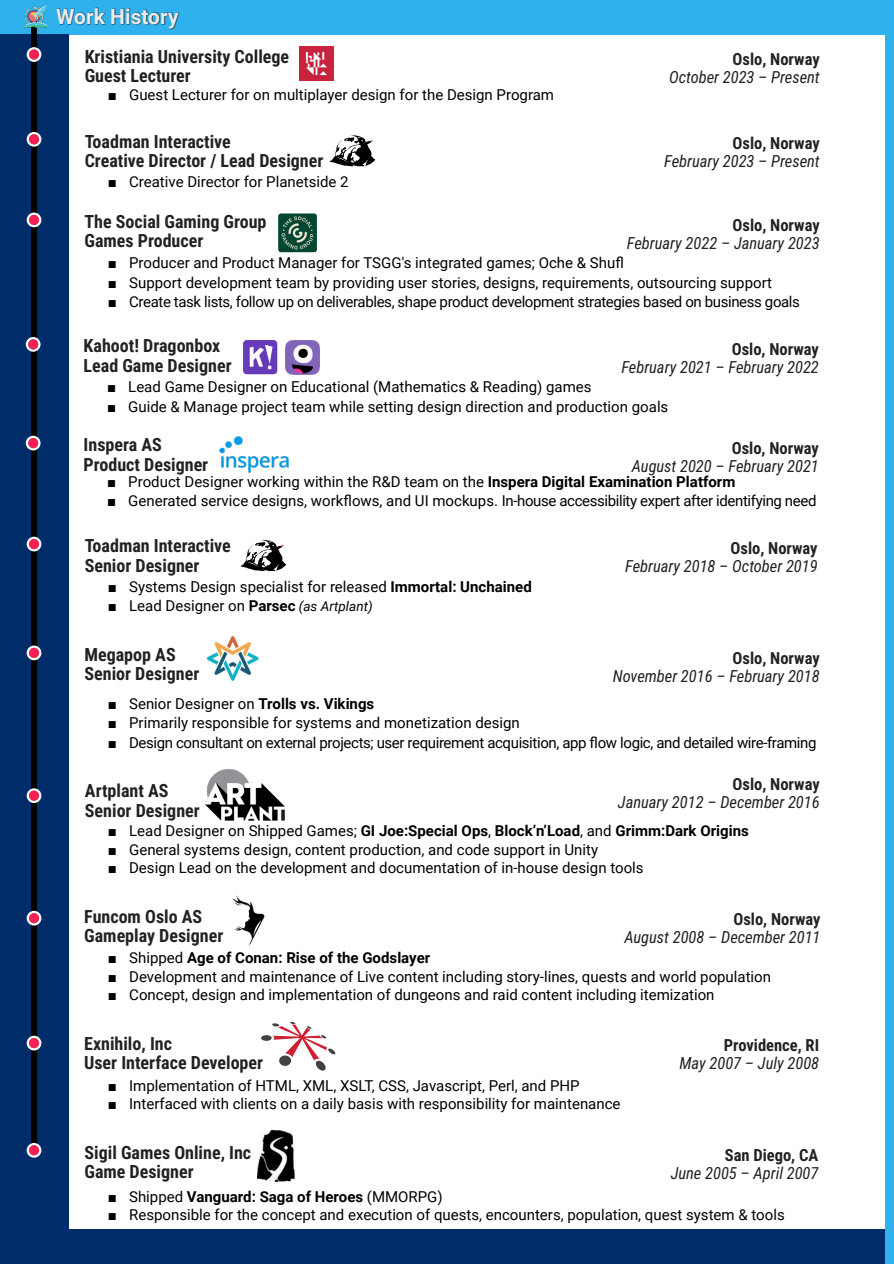
<style>
.page{position:relative;width:894px;height:1264px;background:#fff}
.page>*{position:absolute;margin:0;border:0;box-sizing:border-box;transform-origin:0 0}
.t1{font:700 21px "Roboto";color:#ebebeb}
.t2{font:700 18px/19.5px "Roboto Condensed";color:#222}
.t3{font:italic 16.5px "Roboto Condensed";color:#222}
.t4{font:700 16.5px "Roboto Condensed";color:#222}
.t5{font:15px "Roboto";color:#000}
.t6{font:15px "Roboto";letter-spacing:-.025em;color:#000}
.t7{font:700 15px "Roboto";color:#000}
.s1{font-family:"Arial"}
.s2{font-weight:700}
.s3{font-style:italic;font-size:13.5px}
.s4{font-family:"Arial";font-weight:400}
.s5{font-weight:400}
</style>
<div class="page">
<div style="left:0;top:0;width:893px;height:34px;background:#2fb1ee"></div>
<div style="left:0;top:34px;width:68px;height:1195px;background:#002d6a"></div>
<div style="left:31px;top:16px;width:6px;height:1134px;background:#000"></div>
<div style="left:0;top:1229px;width:893px;height:34px;background:#002d6a"></div>
<div style="left:884px;top:0;width:9px;height:1263px;background:#2fb1ee"></div>
<svg style="left:240px;top:539px;width:46px;height:32px"></svg>
<svg style="left:27px;top:536px;width:14px;height:15px"></svg>
<svg style="left:329px;top:135px;width:46px;height:31px"></svg>
<svg style="left:27px;top:132px;width:14px;height:15px"></svg>
<img style="left:300px;top:46px;width:33px;height:34px">
<svg style="left:27px;top:47px;width:14px;height:15px"></svg>
<img style="left:206px;top:636px;width:53px;height:45px">
<svg style="left:27px;top:645px;width:14px;height:15px"></svg>
<img style="left:219px;top:436px;width:70px;height:37px">
<svg style="left:26px;top:435px;width:15px;height:15px"></svg>
<img style="left:285px;top:340px;width:34px;height:34px">
<div style="left:243px;top:340px;width:34px;height:34px;background:#673ab7;border-radius:4px"></div>
<svg style="left:249px;top:345px;width:23px;height:24px"></svg>
<svg style="left:26px;top:337px;width:15px;height:15px"></svg>
<img style="left:278px;top:213px;width:39px;height:39px;border-radius:3px">
<svg style="left:27px;top:212px;width:14px;height:15px"></svg>
<img style="left:205px;top:769px;width:79px;height:51px">
<svg style="left:27px;top:788px;width:14px;height:15px"></svg>
<img style="left:233px;top:895px;width:32px;height:50px">
<svg style="left:27px;top:910px;width:14px;height:15px"></svg>
<div style="left:261px;top:1035px;width:11px;height:5px;background:#414142;border-radius:50%"></div>
<svg style="left:272px;top:1021px;width:63px;height:50px"></svg>
<svg style="left:27px;top:1035px;width:14px;height:15px"></svg>
<img style="left:257px;top:1130px;width:38px;height:51px">
<svg style="left:27px;top:1143px;width:14px;height:14px"></svg>
<img style="left:56px;top:8px;width:124px;height:22px">
<img style="left:24px;top:4px;width:25px;height:25px">
<h1 class="t1" style="left:56px;top:8px;width:124px">Work History</h1>
<p class="t2" style="left:85px;top:49px;width:206px">Kristiania University College<br>Guest Lecturer</p>
<p class="t5" style="left:108px;top:89px;width:447px"><span class="s1">■</span> Guest Lecturer for on multiplayer design for the Design Program</p>
<p class="t2" style="left:85px;top:133px;width:240px">Toadman Interactive<br>Creative Director / Lead Designer</p>
<p class="t5" style="left:108px;top:175px;width:242px"><span class="s1">■</span> Creative Director for Planetside 2</p>
<p class="t2" style="left:84px;top:213px;width:183px">The Social Gaming Group<br>Games Producer</p>
<p class="t4" style="left:732px;top:52px;width:89px">Oslo, Norway</p>
<p class="t3" style="left:669px;top:70px;width:152px">October 2023 – Present</p>
<p class="t4" style="left:732px;top:137px;width:89px">Oslo, Norway</p>
<p class="t3" style="left:664px;top:155px;width:157px">February 2023 – Present</p>
<p class="t4" style="left:732px;top:218px;width:89px">Oslo, Norway</p>
<p class="t3" style="left:626px;top:236px;width:194px">February 2022 – January 2023</p>
<p class="t5" style="left:108px;top:257px;width:517px"><span class="s1">■</span> Producer and Product Manager for TSGG's integrated games; Oche &amp; Shufl</p>
<p class="t5" style="left:108px;top:276px;width:665px"><span class="s1">■</span> Support development team by providing user stories, designs, requirements, outsourcing support</p>
<p class="t6" style="left:108px;top:296px;width:693px"><span class="s1">■</span> Create task lists, follow up on deliverables, shape product development strategies based on business goals</p>
<p class="t2" style="left:84px;top:338px;width:149px">Kahoot! Dragonbox<br>Lead Game Designer</p>
<p class="t4" style="left:731px;top:343px;width:89px">Oslo, Norway</p>
<p class="t3" style="left:621px;top:361px;width:199px">February 2021 – February 2022</p>
<p class="t5" style="left:107px;top:381px;width:486px"><span class="s1">■</span> Lead Game Designer on Educational (Mathematics &amp; Reading) games</p>
<p class="t5" style="left:107px;top:400px;width:562px"><span class="s1">■</span> Guide &amp; Manage project team while setting design direction and production goals</p>
<p class="t2" style="left:84px;top:436px;width:126px">Inspera AS<br>Product Designer</p>
<p class="t4" style="left:731px;top:441px;width:89px">Oslo, Norway</p>
<p class="t3" style="left:631px;top:459px;width:188px">August 2020 – February 2021</p>
<p class="t5" style="left:107px;top:475px;width:629px"><span class="s1">■</span> Product Designer working within the R&amp;D team on the <span class="s2">Inspera Digital Examination Platform</span></p>
<p class="t6" style="left:107px;top:495px;width:710px"><span class="s1">■</span> Generated service designs, workflows, and UI mockups. In-house accessibility expert after identifying need</p>
<p class="t2" style="left:85px;top:538px;width:148px">Toadman Interactive<br>Senior Designer</p>
<p class="t5" style="left:108px;top:581px;width:425px"><span class="s1">■</span> Systems Design specialist for released <span class="s2">Immortal: Unchained</span></p>
<p class="t5" style="left:108px;top:599px;width:266px"><span class="s1">■</span> Lead Designer on <span class="s2">Parsec</span> <span class="s3">(as Artplant)</span></p>
<p class="t2" style="left:84px;top:646px;width:116px">Megapop AS<br>Senior Designer</p>
<p class="t4" style="left:730px;top:541px;width:89px">Oslo, Norway</p>
<p class="t3" style="left:625px;top:559px;width:194px">February 2018 – October 2019</p>
<p class="t4" style="left:732px;top:651px;width:89px">Oslo, Norway</p>
<p class="t3" style="left:612px;top:669px;width:208px">November 2016 – February 2018</p>
<p class="t5" style="left:108px;top:697px;width:268px"><span class="s1">■</span> Senior Designer on <span class="s2">Trolls vs. Vikings</span></p>
<p class="t5" style="left:108px;top:716px;width:413px"><span class="s1">■</span> Primarily responsible for systems and monetization design</p>
<p class="t6" style="left:108px;top:736px;width:710px"><span class="s1">■</span> Design consultant on external projects; user requirement acquisition, app flow logic, and detailed wire-framing</p>
<p class="t2" style="left:85px;top:782px;width:116px">Artplant AS<br>Senior Designer</p>
<p class="t4" style="left:732px;top:778px;width:89px">Oslo, Norway</p>
<p class="t3" style="left:617px;top:796px;width:203px">January 2012 – December 2016</p>
<p class="t7" style="left:108px;top:825px;width:642px"><span class="s4">■</span> <span class="s5">Lead Designer on Shipped Games;</span> GI Joe:Special Ops<span class="s5">,</span> Block’n’Load<span class="s5">, and</span> Grimm:Dark Origins</p>
<p class="t5" style="left:108px;top:843px;width:491px"><span class="s1">■</span> General systems design, content production, and code support in Unity</p>
<p class="t5" style="left:108px;top:862px;width:537px"><span class="s1">■</span> Design Lead on the development and documentation of in-house design tools</p>
<p class="t2" style="left:84px;top:908px;width:140px">Funcom Oslo AS<br>Gameplay Designer</p>
<p class="t4" style="left:733px;top:912px;width:89px">Oslo, Norway</p>
<p class="t3" style="left:624px;top:930px;width:197px">August 2008 – December 2011</p>
<p class="t7" style="left:108px;top:951px;width:324px"><span class="s4">■</span> <span class="s5">Shipped</span> Age of Conan: Rise of the Godslayer</p>
<p class="t5" style="left:108px;top:970px;width:664px"><span class="s1">■</span> Development and maintenance of Live content including story-lines, quests and world population</p>
<p class="t5" style="left:108px;top:988px;width:608px"><span class="s1">■</span> Concept, design and implementation of dungeons and raid content including itemization</p>
<p class="t2" style="left:84px;top:1035px;width:180px">Exnihilo, Inc<br>User Interface Developer</p>
<p class="t5" style="left:108px;top:1079px;width:473px"><span class="s1">■</span> Implementation of HTML, XML, XSLT, CSS, Javascript, Perl, and PHP</p>
<p class="t5" style="left:108px;top:1097px;width:514px"><span class="s1">■</span> Interfaced with clients on a daily basis with responsibility for maintenance</p>
<p class="t2" style="left:84px;top:1144px;width:168px">Sigil Games Online, Inc<br>Game Designer</p>
<p class="t4" style="left:723px;top:1038px;width:97px">Providence, RI</p>
<p class="t3" style="left:679px;top:1056px;width:141px">May 2007 – July 2008</p>
<p class="t4" style="left:724px;top:1148px;width:95px">San Diego, CA</p>
<p class="t3" style="left:670px;top:1166px;width:149px">June 2005 – April 2007</p>
<p class="t7" style="left:108px;top:1190px;width:336px"><span class="s4">■</span> <span class="s5">Shipped</span> Vanguard: Saga of Heroes <span class="s5">(MMORPG)</span></p>
<p class="t5" style="left:108px;top:1208px;width:678px"><span class="s1">■</span> Responsible for the concept and execution of quests, encounters, population, quest system &amp; tools</p>
</div>
